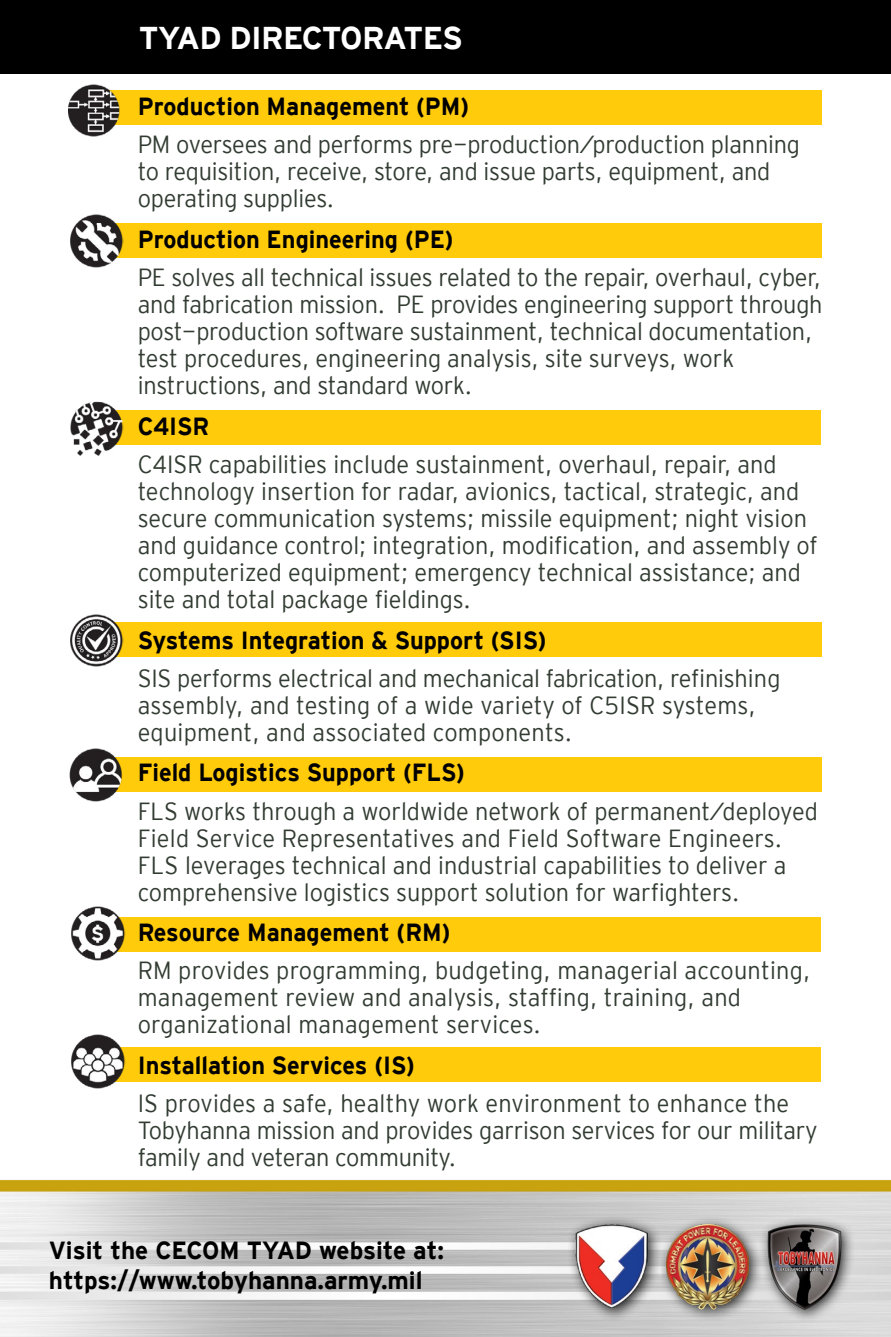
<style>
.page{position:relative;width:891px;height:1337px;background:#fff}
.page>*{position:absolute;margin:0;border:0;box-sizing:border-box;transform-origin:0 0}
.t1{font:700 31.5px "Interstate";letter-spacing:-.025em;color:#fff}
.t2{font:24.75px/27px "Interstate Mono Lgt";letter-spacing:-.005em;color:#323c32;scale:.95 1}
.t3{font:700 24.75px "Interstate";color:#000;scale:.95 1}
.t4{font:700 24.75px/29.7px "Interstate";color:#000}
</style>
<div class="page">
<img style="left:0;top:1180px;width:891px;height:156px">
<div style="left:661px;top:1215px;width:103px;height:108px;background:#000;opacity:.85"></div>
<img style="left:666px;top:1224px;width:83px;height:85px">
<div style="left:567px;top:1215px;width:94px;height:107px;background:#000;opacity:.85"></div>
<img style="left:576px;top:1224px;width:71px;height:83px">
<div style="left:759px;top:1216px;width:97px;height:107px;background:#000;opacity:.85"></div>
<img style="left:766px;top:1223px;width:76px;height:87px">
<div style="left:0;top:0;width:891px;height:74px;background:#000"></div>
<div style="left:104px;top:917px;width:717px;height:34px;background:#ffcb0b"></div>
<div style="left:104px;top:1047px;width:717px;height:34px;background:#ffcb0b"></div>
<img style="left:71px;top:906px;width:55px;height:55px">
<img style="left:71px;top:1034px;width:55px;height:55px">
<div style="left:105px;top:223px;width:716px;height:34px;background:#ffcb0b"></div>
<div style="left:111px;top:410px;width:710px;height:35px;background:#ffcb0b"></div>
<div style="left:105px;top:622px;width:716px;height:35px;background:#ffcb0b"></div>
<div style="left:105px;top:757px;width:716px;height:34px;background:#ffcb0b"></div>
<img style="left:70px;top:214px;width:53px;height:54px">
<img style="left:70px;top:401px;width:53px;height:55px">
<img style="left:70px;top:614px;width:53px;height:53px">
<img style="left:70px;top:748px;width:53px;height:54px">
<div style="left:105px;top:90px;width:716px;height:35px;background:#ffcb0b"></div>
<img style="left:69px;top:84px;width:51px;height:53px">
<p class="t1" style="left:139px;top:20px;width:326px">TYAD DIRECTORATES</p>
<p class="t3" style="left:138px;top:93px;width:351px">Production Management (PM)</p>
<p class="t2" style="left:138px;top:131px;width:699px">PM oversees and performs pre-production/production planning to requisition, receive, store, and issue parts, equipment, and operating supplies.</p>
<p class="t3" style="left:138px;top:225px;width:334px">Production Engineering (PE)</p>
<p class="t2" style="left:138px;top:264px;width:722px">PE solves all technical issues related to the repair, overhaul, cyber, and fabrication mission. PE provides engineering support through post-production software sustainment, technical documentation, test procedures, engineering analysis, site surveys, work instructions, and standard work.</p>
<p class="t3" style="left:138px;top:412px;width:77px">C4ISR</p>
<p class="t2" style="left:138px;top:450px;width:718px">C4ISR capabilities include sustainment, overhaul, repair, and technology insertion for radar, avionics, tactical, strategic, and secure communication systems; missile equipment; night vision and guidance control; integration, modification, and assembly of computerized equipment; emergency technical assistance; and site and total package fieldings.</p>
<p class="t3" style="left:138px;top:626px;width:432px">Systems Integration &amp; Support (SIS)</p>
<p class="t2" style="left:138px;top:664px;width:678px">SIS performs electrical and mechanical fabrication, refinishing assembly, and testing of a wide variety of C5ISR systems, equipment, and associated components.</p>
<p class="t3" style="left:138px;top:759px;width:346px">Field Logistics Support (FLS)</p>
<p class="t2" style="left:138px;top:797px;width:718px">FLS works through a worldwide network of permanent/deployed Field Service Representatives and Field Software Engineers.<br>FLS leverages technical and industrial capabilities to deliver a comprehensive logistics support solution for warfighters.</p>
<p class="t3" style="left:138px;top:918px;width:331px">Resource Management (RM)</p>
<p class="t2" style="left:138px;top:957px;width:710px">RM provides programming, budgeting, managerial accounting, management review and analysis, staffing, training, and organizational management services.</p>
<p class="t3" style="left:138px;top:1051px;width:293px">Installation Services (IS)</p>
<p class="t2" style="left:138px;top:1089px;width:717px">IS provides a safe, healthy work environment to enhance the<br>Tobyhanna mission and provides garrison services for our military family and veteran community.</p>
<p class="t4" style="left:49px;top:1235px;width:397px">Visit the CECOM TYAD website at: https://www.tobyhanna.army.mil</p>
</div>
